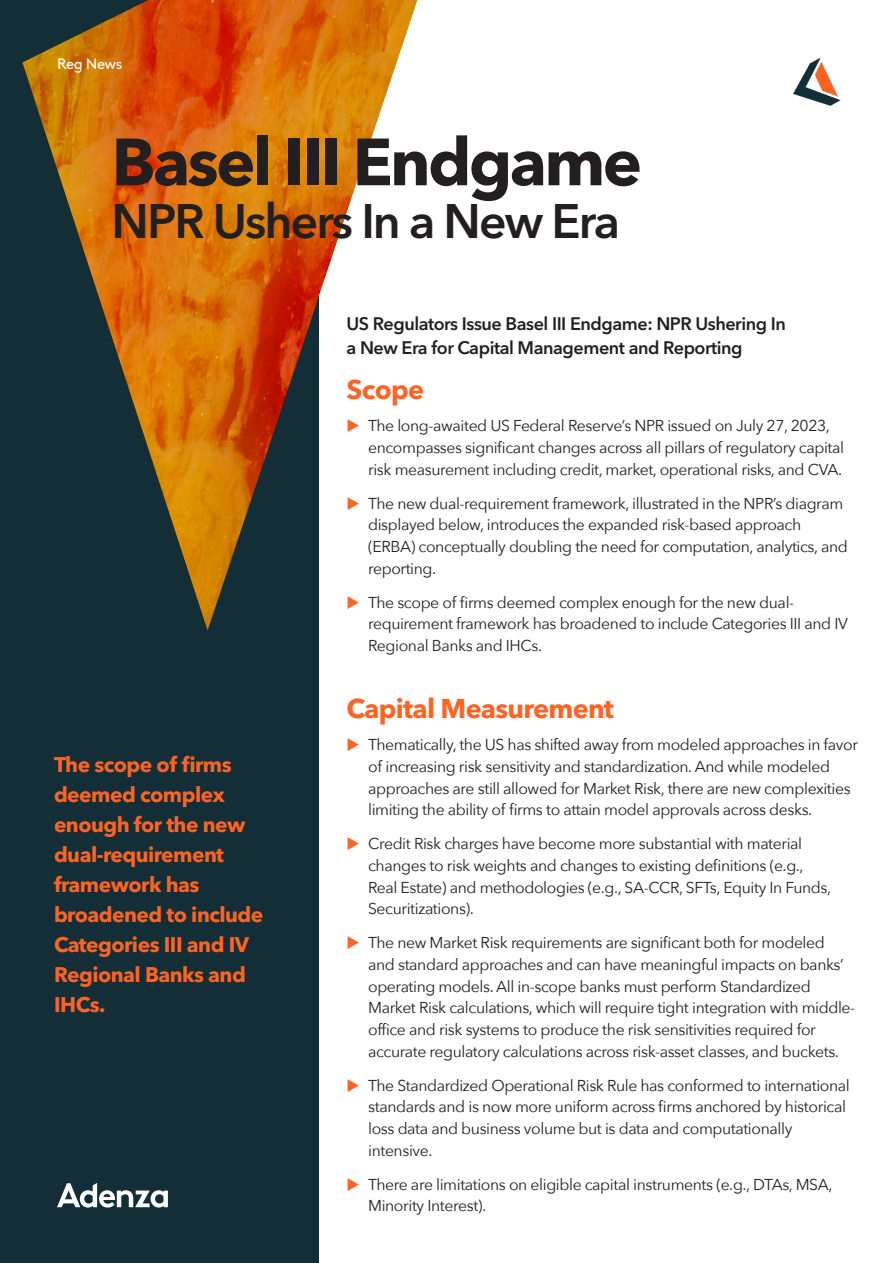
<style>
.page{position:relative;width:893px;height:1263px;background:#fff}
.page>*{position:absolute;margin:0;border:0;box-sizing:border-box;transform-origin:0 0}
.t1{font:700 66px "Avenir Next LT Pro";letter-spacing:-.04em;color:#231f20}
.t2{font:600 48px "Avenir Next LT Pro";letter-spacing:-.04em;color:#231f20}
.t3{font:700 27px "Avenir Next LT Pro";letter-spacing:-.025em;color:#ff6424}
.t4{font:700 21px/30px "Avenir Next LT Pro";letter-spacing:-.025em;color:#ff6424}
.t5{font:600 18px "Avenir Next LT Pro";letter-spacing:-.025em;color:#231f20}
.t6{font:15.75px/21.8px "Avenir Next";letter-spacing:-.025em;color:#231f20}
.t7{font:15px "Brown LL";letter-spacing:-.035em;color:#fff}
.s1{color:#ff6424}
</style>
<div class="page">
<div style="left:0;top:0;width:319px;height:1263px;background:#132e36"></div>
<img style="left:793px;top:57px;width:48px;height:49px">
<img style="left:22px;top:0;width:395px;height:630px">
<svg style="left:57px;top:1183px;width:111px;height:24px"></svg>
<p class="t7" style="left:57px;top:53px;width:67px">Reg News</p>
<p class="t1" style="left:112px;top:122px;width:532px">Basel III Endgame</p>
<p class="t2" style="left:112px;top:192px;width:510px">NPR Ushers In a New Era</p>
<p class="t4" style="left:54px;top:749px;width:211px">The scope of firms deemed complex enough for the new dual-requirement framework has broadened to include<br>Categories III and IV<br>Regional Banks and<br>IHCs.</p>
<p class="t5" style="left:346px;top:313px;width:441px">US Regulators Issue Basel III Endgame: NPR Ushering In</p>
<p class="t5" style="left:346px;top:337px;width:397px">a New Era for Capital Management and Reporting</p>
<p class="t3" style="left:346px;top:373px;width:79px">Scope</p>
<p class="t6" style="left:368px;top:414px;width:477px;text-indent:-22px"><span class="s1">◆</span> The long-awaited US Federal Reserve’s NPR issued on July 27, 2023, encompasses significant changes across all pillars of regulatory capital risk measurement including credit, market, operational risks, and CVA.</p>
<p class="t6" style="left:368px;top:492px;width:481px;text-indent:-22px"><span class="s1">◆</span> The new dual-requirement framework, illustrated in the NPR’s diagram displayed below, introduces the expanded risk-based approach (ERBA) conceptually doubling the need for computation, analytics, and reporting.</p>
<p class="t6" style="left:368px;top:591px;width:481px;text-indent:-22px"><span class="s1">◆</span> The scope of firms deemed complex enough for the new dual&shy;requirement framework has broadened to include Categories III and IV<br>Regional Banks and IHCs.</p>
<p class="t3" style="left:346px;top:692px;width:269px">Capital Measurement</p>
<p class="t6" style="left:368px;top:733px;width:491px;text-indent:-22px"><span class="s1">◆</span> Thematically, the US has shifted away from modeled approaches in favor of increasing risk sensitivity and standardization. And while modeled approaches are still allowed for Market Risk, there are new complexities limiting the ability of firms to attain model approvals across desks.</p>
<p class="t6" style="left:368px;top:832px;width:465px;text-indent:-22px"><span class="s1">◆</span> Credit Risk charges have become more substantial with material changes to risk weights and changes to existing definitions (e.g., Real Estate) and methodologies (e.g., SA-CCR, SFTs, Equity In Funds, Securitizations).</p>
<p class="t6" style="left:368px;top:931px;width:489px;text-indent:-22px"><span class="s1">◆</span> The new Market Risk requirements are significant both for modeled and standard approaches and can have meaningful impacts on banks’ operating models. All in-scope banks must perform Standardized Market Risk calculations, which will require tight integration with middle&shy;office and risk systems to produce the risk sensitivities required for accurate regulatory calculations across risk-asset classes, and buckets.</p>
<p class="t6" style="left:368px;top:1074px;width:483px;text-indent:-22px"><span class="s1">◆</span> The Standardized Operational Risk Rule has conformed to international standards and is now more uniform across firms anchored by historical loss data and business volume but is data and computationally intensive.</p>
<p class="t6" style="left:368px;top:1173px;width:466px;text-indent:-22px"><span class="s1">◆</span> There are limitations on eligible capital instruments (e.g., DTAs, MSA,<br>Minority Interest).</p>
</div>
